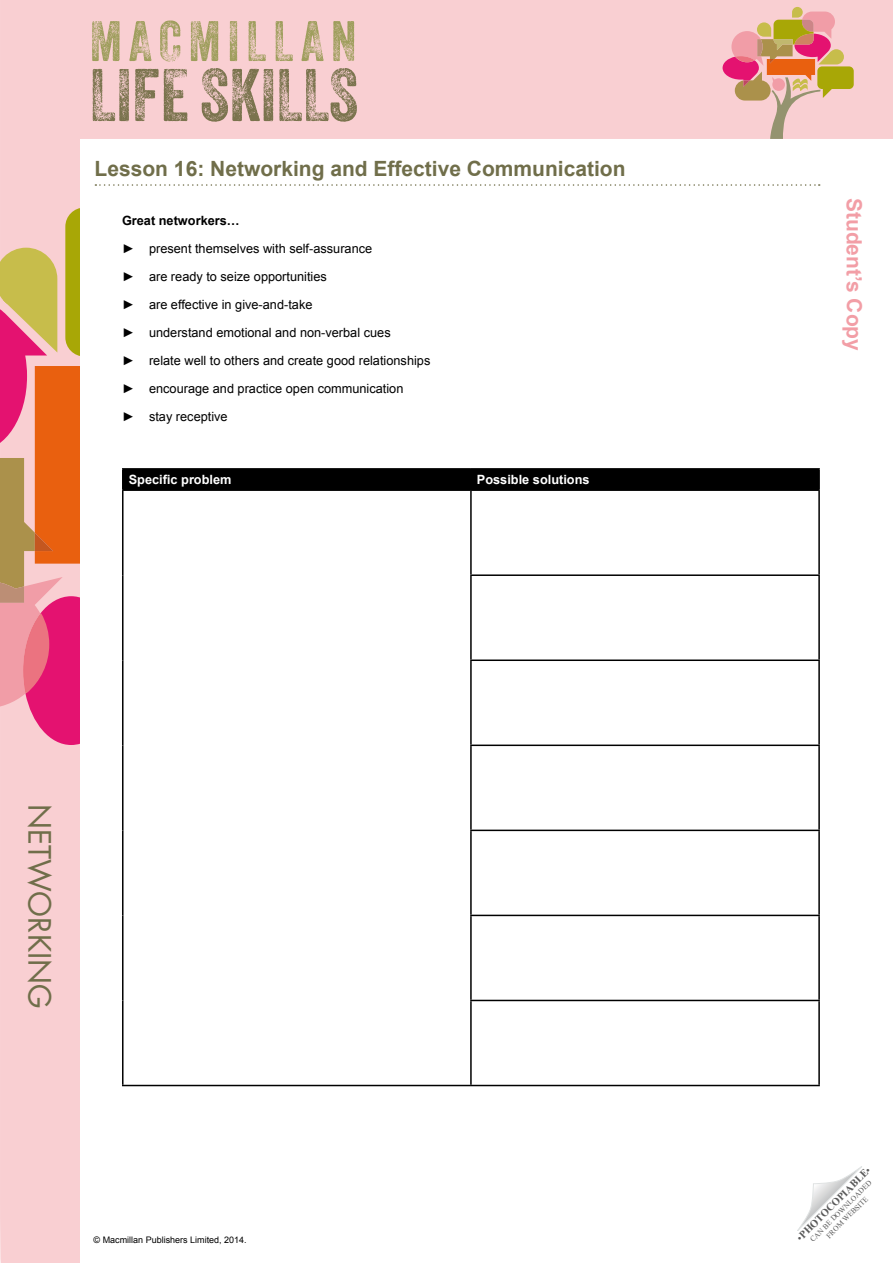
<style>
.page{position:relative;width:893px;height:1263px;background:#f9cfd2}
.page>*{position:absolute;margin:0;border:0;box-sizing:border-box;transform-origin:0 0}
.t1{font:72px "Veneer Three";color:#7a734d}
.t2{font:55.2px "Veneer Three";letter-spacing:.12em;color:#9e9e5c}
.t3{font:30px "Futura Std";color:#706e4a}
.t4{font:700 21px "Arial";color:#706e4a}
.t5{font:700 21px "Arial";color:#f29ea6}
.t6{font:12.75px/28px "Arial";color:#000}
.t7{font:700 12.75px "Arial";color:#fff}
.t8{font:700 12.75px "Arial";color:#000}
.t9{font:700 10.5px "Times New Roman";color:#595959}
.t10{font:9px "Arial";color:#000}
.t11{font:7.5px/9px "Times New Roman";color:#595959;text-align:center}
.s1{font-weight:400}
</style>
<div class="page">
<div style="left:81px;top:139px;width:811px;height:1124px;background:#fff"></div>
<svg style="left:797px;top:1166px;width:65px;height:65px"></svg>
<svg style="left:723px;top:7px;width:131px;height:132px;background:#e3ad9a"></svg>
<svg style="left:95px;top:184px;width:725px;height:2px"></svg>
<svg style="left:0;top:208px;width:820px;height:537px"></svg>
<hr style="left:122px;top:489px;width:349px;height:2px;background:#000">
<hr style="left:122px;top:491px;width:2px;height:84px;background:#000">
<hr style="left:471px;top:489px;width:349px;height:2px;background:#000">
<hr style="left:470px;top:491px;width:2px;height:83px;background:#000">
<hr style="left:818px;top:491px;width:2px;height:83px;background:#000">
<hr style="left:122px;top:575px;width:2px;height:85px;background:#000">
<hr style="left:470px;top:574px;width:350px;height:2px;background:#000">
<hr style="left:470px;top:576px;width:2px;height:83px;background:#000">
<hr style="left:818px;top:576px;width:2px;height:83px;background:#000">
<hr style="left:122px;top:660px;width:2px;height:85px;background:#000">
<hr style="left:470px;top:659px;width:350px;height:2px;background:#000">
<hr style="left:470px;top:661px;width:2px;height:83px;background:#000">
<hr style="left:818px;top:661px;width:2px;height:83px;background:#000">
<hr style="left:122px;top:745px;width:2px;height:85px;background:#000">
<hr style="left:470px;top:744px;width:350px;height:2px;background:#000">
<hr style="left:470px;top:746px;width:2px;height:84px;background:#000">
<hr style="left:818px;top:746px;width:2px;height:84px;background:#000">
<hr style="left:122px;top:830px;width:2px;height:85px;background:#000">
<hr style="left:470px;top:830px;width:350px;height:1px;background:#000">
<hr style="left:470px;top:831px;width:2px;height:84px;background:#000">
<hr style="left:818px;top:831px;width:2px;height:84px;background:#000">
<hr style="left:122px;top:915px;width:2px;height:85px;background:#000">
<hr style="left:470px;top:915px;width:350px;height:1px;background:#000">
<hr style="left:470px;top:916px;width:2px;height:84px;background:#000">
<hr style="left:818px;top:916px;width:2px;height:84px;background:#000">
<hr style="left:122px;top:1000px;width:2px;height:85px;background:#000">
<hr style="left:470px;top:1000px;width:350px;height:1px;background:#000">
<hr style="left:470px;top:1001px;width:2px;height:84px;background:#000">
<hr style="left:818px;top:1001px;width:2px;height:84px;background:#000">
<hr style="left:122px;top:1085px;width:349px;height:1px;background:#000">
<hr style="left:471px;top:1085px;width:349px;height:1px;background:#000">
<h2 class="t2" style="left:90px;top:8px;width:268px">MACMILLAN</h2>
<h1 class="t1" style="left:90px;top:51px;width:270px">LIFE SKILLS</h1>
<h3 class="t4" style="left:95px;top:155px;width:532px">Lesson 16: Networking and Effective Communication</h3>
<p class="t8" style="left:122px;top:212px;width:119px">Great networkers…</p>
<p class="t6" style="left:122px;top:235px;width:252px">► present themselves with self-assurance</p>
<p class="t6" style="left:122px;top:263px;width:206px">► are ready to seize opportunities ► are effective in give-and-take</p>
<p class="t6" style="left:122px;top:319px;width:270px">► understand emotional and non-verbal cues</p>
<p class="t6" style="left:122px;top:347px;width:310px">► relate well to others and create good relationships</p>
<p class="t6" style="left:122px;top:375px;width:283px">► encourage and practice open communication ► stay receptive</p>
<p class="t7" style="left:129px;top:471px;width:104px">Specific problem</p>
<p class="t7" style="left:477px;top:471px;width:114px">Possible solutions</p>
<h3 class="t3" style="left:59px;top:804px;width:207px;rotate:90deg">networking</h3>
<p class="t10" style="left:94px;top:1234px;width:155px">© Macmillan Publishers Limited, 2014.</p>
<h3 class="t5" style="left:868px;top:198px;width:155px;rotate:90deg">Student’s Copy</h3>
<p class="t9" style="left:793px;top:1234px;width:101px;rotate:-45deg"><span class="s1">•</span>PHOTOCOPIABLE<span class="s1">•</span></p>
<p class="t11" style="left:808px;top:1237px;width:85px;rotate:-45deg">CAN BE DOWNLOADED<br>FROM WEBSITE</p>
</div>
